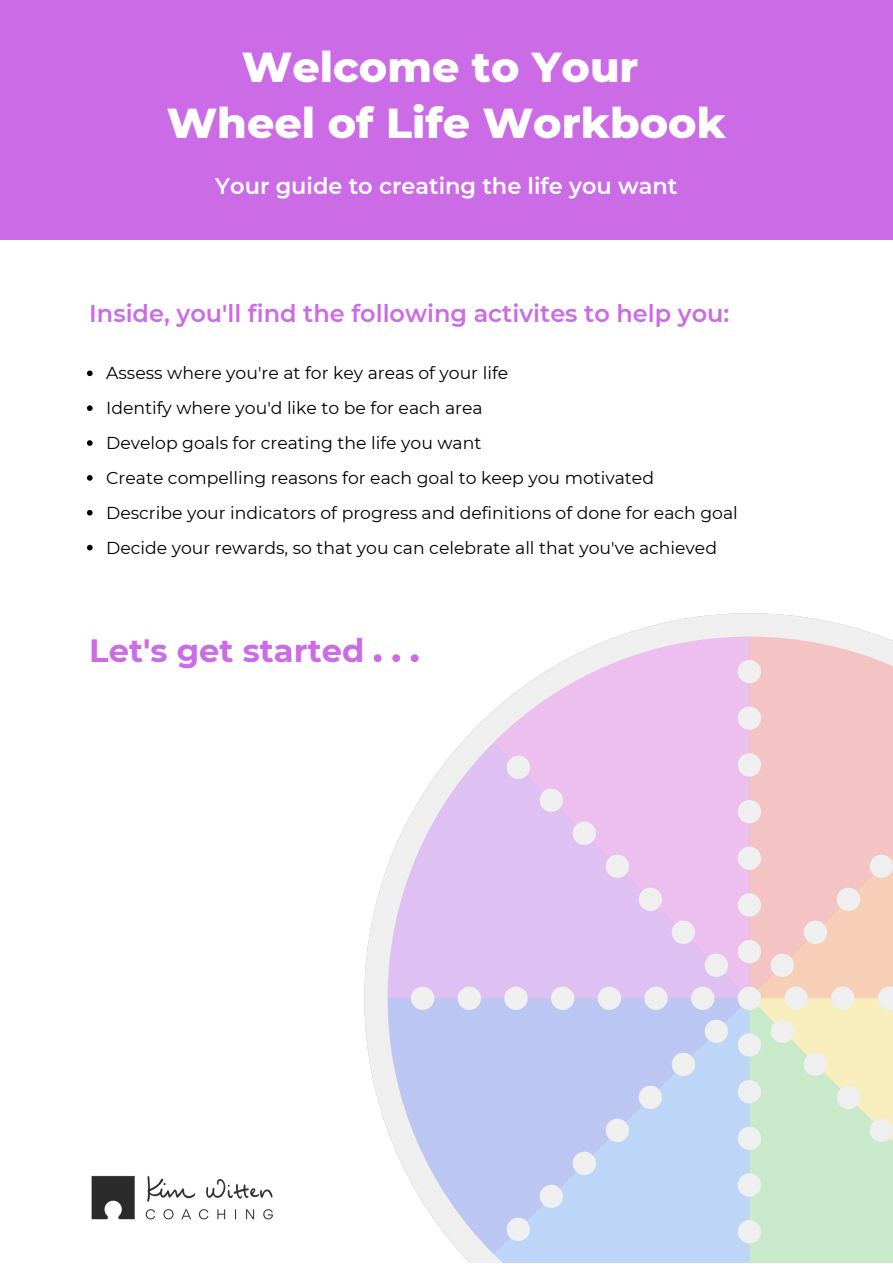
<style>
.page{position:relative;width:893px;height:1264px;background:#fff}
.page>*{position:absolute;margin:0;border:0;box-sizing:border-box;transform-origin:0 0}
.t1{font:800 42.75px/56.2px "Montserrat";color:#fff;text-align:center}
.t2{font:700 32.25px "Montserrat";color:#cb6ce6}
.t3{font:600 24px "Montserrat";color:#cb6ce6}
.t4{font:600 22.5px "Montserrat";color:#fff}
.t5{font:17.25px/34.8px "Montserrat";color:#000}
</style>
<div class="page">
<div style="left:0;top:0;width:892px;height:240px;background:#cb6ce6"></div>
<svg style="left:364px;top:613px;width:528px;height:649px"></svg>
<svg style="left:87px;top:370px;width:6px;height:6px"></svg>
<svg style="left:87px;top:405px;width:6px;height:6px"></svg>
<svg style="left:87px;top:440px;width:6px;height:6px"></svg>
<svg style="left:87px;top:475px;width:6px;height:5px"></svg>
<svg style="left:87px;top:510px;width:6px;height:5px"></svg>
<svg style="left:87px;top:545px;width:6px;height:5px"></svg>
<img style="left:91px;top:1175px;width:182px;height:45px">
<div style="left:373px;top:654px;width:8px;height:8px;background:#cb6ce6;border-radius:50%"></div>
<div style="left:392px;top:654px;width:8px;height:8px;background:#cb6ce6;border-radius:50%"></div>
<div style="left:411px;top:654px;width:7px;height:8px;background:#cb6ce6;border-radius:50%"></div>
<h1 class="t1" style="left:167px;top:38px;width:560px">Welcome to Your<br>Wheel of Life Workbook</h1>
<h3 class="t4" style="left:215px;top:173px;width:463px">Your guide to creating the life you want</h3>
<h3 class="t3" style="left:89px;top:299px;width:641px">Inside, you'll find the following activites to help you:</h3>
<p class="t5" style="left:106px;top:356px;width:633px">Assess where you're at for key areas of your life<br>Identify where you'd like to be for each area<br>Develop goals for creating the life you want<br>Create compelling reasons for each goal to keep you motivated<br>Describe your indicators of progress and definitions of done for each goal Decide your rewards, so that you can celebrate all that you've achieved</p>
<h2 class="t2" style="left:89px;top:631px;width:276px">Let's get started</h2>
</div>
